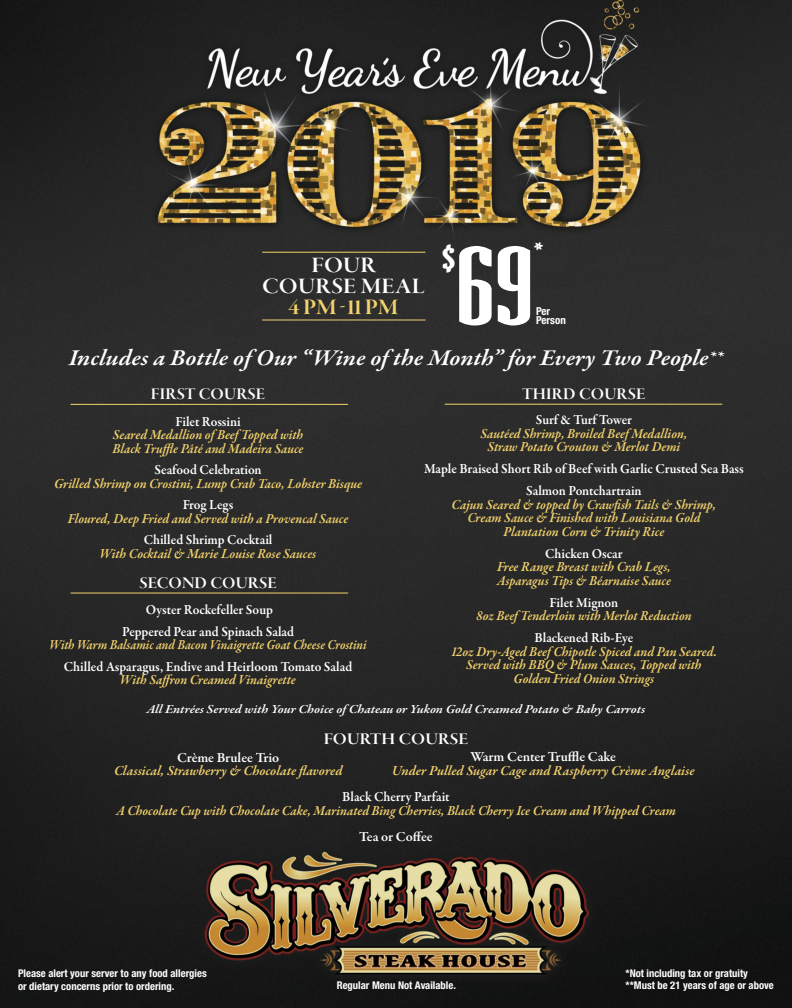
<style>
.page{position:relative;width:792px;height:1008px;background:#fff}
.page>*{position:absolute;margin:0;border:0;box-sizing:border-box;transform-origin:0 0}
.t1{font:700 102.8px "Verve Std";color:#fff}
.t2{font:700 38.6px "Verve Std";color:#fff}
.t3{font:italic 600 23px "Garamond Premr Pro";letter-spacing:-.005em;color:#fff;scale:1.1 1}
.t4{font:23px/20.5px "Garamond Premr Pro Smbd Disp";letter-spacing:.01em;color:#fff;text-align:center;scale:1.1 1}
.t5{font:23px "Garamond Premr Pro Smbd Disp";color:#f3d26c;scale:1.1 1}
.t6{font:700 22.5px "Verve Std";color:#fff}
.t7{font:17px "Garamond Premr Pro Smbd Disp";letter-spacing:.005em;color:#fff;scale:1.05 1}
.t8{font:17px "Garamond Premr Pro Smbd Disp";letter-spacing:.005em;color:#fff;scale:1.1 1}
.t9{font:italic 600 14px/13.5px "Garamond Premr Pro";color:#f3d26c;text-align:center;scale:.95 1}
.t10{font:600 14px/21.5px "Garamond Premr Pro";color:#fff;text-align:center;scale:.95 1}
.t11{font:italic 600 14px "Garamond Premr Pro";color:#f3d26c}
.t12{font:italic 600 14px "Garamond Premr Pro";color:#f3d26c;scale:.9 1}
.t13{font:600 14px "Garamond Premr Pro";color:#fff}
.t14{font:italic 600 14px "Garamond Premr Pro";color:#f3d26c;scale:.94 1}
.t15{font:italic 600 12.5px "Garamond Premr Pro";letter-spacing:-.01em;color:#fff;scale:1.1 1}
.t16{font:700 condensed 10.95px/9.2px "Helvetica Neue LT Std";color:#fff}
.t17{font:700 condensed 10.65px/12.8px "Helvetica Neue LT Std";color:#fff}
.s1{font-size:18px}
</style>
<div class="page">
<img style="left:0;top:0;width:792px;height:1008px">
<hr style="left:262px;top:252px;width:163px;height:1px;background:#f3d26c">
<hr style="left:262px;top:320px;width:163px;height:1px;background:#f3d26c">
<hr style="left:71px;top:404px;width:277px;height:1px;background:#f3d26c">
<hr style="left:71px;top:593px;width:277px;height:1px;background:#f3d26c">
<hr style="left:445px;top:404px;width:277px;height:1px;background:#f3d26c">
<h3 class="t4" style="left:262px;top:257px;width:149px">FOUR<br>COURSE MEAL</h3>
<h3 class="t5" style="left:289px;top:298px;width:101px">4 PM-11PM</h3>
<h2 class="t2" style="left:442px;top:247px;width:15px">$</h2>
<h1 class="t1" style="left:456px;top:244px;width:80px">69</h1>
<h3 class="t6" style="left:534px;top:242px;width:11px">*</h3>
<p class="t16" style="left:536px;top:308px;width:31px">Per<br>Person</p>
<h3 class="t3" style="left:69px;top:349px;width:596px">Includes a Bottle of Our “Wine of the Month” for Every Two People<span class="s1">**</span></h3>
<p class="t7" style="left:151px;top:388px;width:110px">FIRST COURSE</p>
<p class="t10" style="left:175px;top:412px;width:70px">Filet Rossini</p>
<p class="t9" style="left:113px;top:429px;width:203px;text-align:left">Seared Medallion of Beef Topped with<br>Black Truffle Pâté and Madeira Sauce</p>
<p class="t10" style="left:154px;top:460px;width:114px">Seafood Celebration</p>
<p class="t9" style="left:54px;top:478px;width:326px">Grilled Shrimp on Crostini, Lump Crab Taco, Lobster Bisque</p>
<p class="t10" style="left:183px;top:495px;width:55px">Frog Legs</p>
<p class="t9" style="left:68px;top:513px;width:297px">Floured, Deep Fried and Served with a Provencal Sauce</p>
<p class="t10" style="left:144px;top:530px;width:137px">Chilled Shrimp Cocktail</p>
<p class="t9" style="left:100px;top:548px;width:229px">With Cocktail &amp; Marie Louise Rose Sauces</p>
<p class="t7" style="left:139px;top:576px;width:132px">SECOND COURSE</p>
<p class="t10" style="left:122px;top:600px;width:182px">Oyster Rockefeller Soup<br>Peppered Pear and Spinach Salad</p>
<p class="t12" style="left:50px;top:639px;width:354px">With Warm Balsamic and Bacon Vinaigrette Goat Cheese Crostini</p>
<p class="t10" style="left:64px;top:657px;width:305px">Chilled Asparagus, Endive and Heirloom Tomato Salad</p>
<p class="t9" style="left:120px;top:674px;width:186px">With Saffron Creamed Vinaigrette</p>
<p class="t7" style="left:522px;top:388px;width:119px">THIRD COURSE</p>
<p class="t10" style="left:536px;top:410px;width:102px">Surf &amp; Turf Tower</p>
<p class="t9" style="left:480px;top:428px;width:219px">Sautéed Shrimp, Broiled Beef Medallion,<br>Straw Potato Crouton &amp; Merlot Demi</p>
<p class="t10" style="left:424px;top:459px;width:338px;line-height:22px">Maple Braised Short Rib of Beef with Garlic Crusted Sea Bass<br>Salmon Pontchartrain</p>
<p class="t9" style="left:452px;top:499px;width:280px">Cajun Seared &amp; topped by Crawfish Tails &amp; Shrimp,<br>Cream Sauce &amp; Finished with Louisiana Gold<br>Plantation Corn &amp; Trinity Rice</p>
<p class="t10" style="left:545px;top:544px;width:83px">Chicken Oscar</p>
<p class="t9" style="left:497px;top:561px;width:185px;text-align:left">Free Range Breast with Crab Legs,<br>Asparagus Tips &amp; Béarnaise Sauce</p>
<p class="t10" style="left:550px;top:593px;width:74px">Filet Mignon</p>
<p class="t14" style="left:476px;top:610px;width:231px">8oz Beef Tenderloin with Merlot Reduction</p>
<p class="t10" style="left:535px;top:628px;width:105px">Blackened Rib-Eye</p>
<p class="t9" style="left:451px;top:646px;width:282px">12oz Dry-Aged Beef Chipotle Spiced and Pan Seared.<br>Served with BBQ &amp; Plum Sauces, Topped with<br>Golden Fried Onion Strings</p>
<p class="t15" style="left:147px;top:705px;width:455px">All Entrées Served with Your Choice of Chateau or Yukon Gold Creamed Potato &amp; Baby Carrots</p>
<p class="t8" style="left:324px;top:733px;width:133px">FOURTH COURSE</p>
<p class="t13" style="left:177px;top:752px;width:104px">Crème Brulee Trio</p>
<p class="t11" style="left:114px;top:765px;width:230px">Classical, Strawberry &amp; Chocolate flavored</p>
<p class="t13" style="left:471px;top:751px;width:147px">Warm Center Truffle Cake</p>
<p class="t11" style="left:392px;top:765px;width:304px">Under Pulled Sugar Cage and Raspberry Crème Anglaise</p>
<p class="t10" style="left:342px;top:788px;width:115px">Black Cherry Parfait</p>
<p class="t9" style="left:116px;top:805px;width:591px">A Chocolate Cup with Chocolate Cake, Marinated Bing Cherries, Black Cherry Ice Cream and Whipped Cream</p>
<p class="t13" style="left:359px;top:831px;width:75px">Tea or Coffee</p>
<p class="t17" style="left:18px;top:968px;width:190px">Please alert your server to any food allergies or dietary concerns prior to ordering.</p>
<p class="t17" style="left:337px;top:980px;width:121px">Regular Menu Not Available.</p>
<p class="t17" style="left:626px;top:967px;width:150px">*Not including tax or gratuity **Must be 21 years of age or above</p>
</div>
